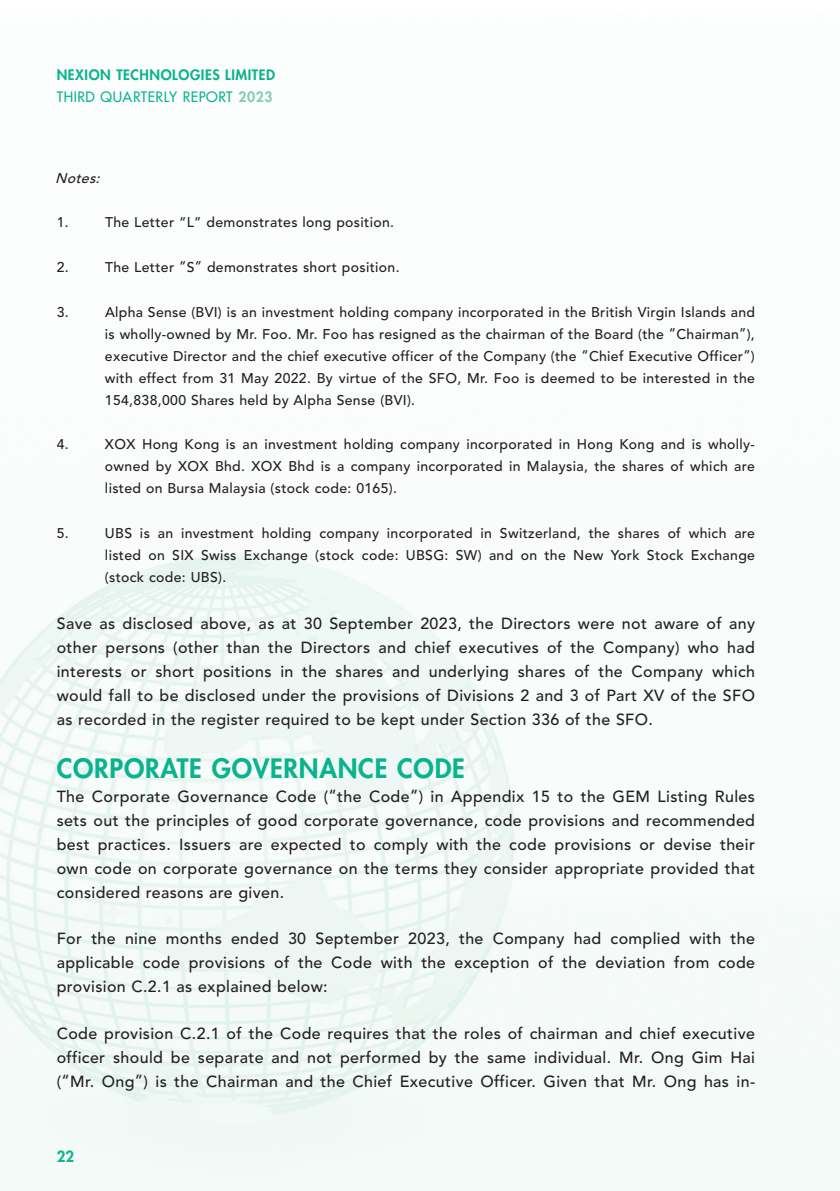
<style>
.page{position:relative;width:840px;height:1191px;background:#fff}
.page>*{position:absolute;margin:0;border:0;box-sizing:border-box;transform-origin:0 0}
.t1{font:800 26px "Futura Std";letter-spacing:.03em;color:#09b38d}
.t2{font:500 16px/24px "Avenir LT Std";letter-spacing:.025em;color:#231f20;text-align:justify}
.t3{font:800 15px "Futura Std";color:#09b38d}
.t4{font:500 14px/22px "Avenir LT Std";letter-spacing:.025em;color:#231f20;text-align:justify}
.t5{font:800 14px/22px "Futura Std";letter-spacing:.04em;color:#09b38d}
.t6{font:italic 500 14px "Avenir LT Std";color:#231f20}
.s1{font-weight:500}
.s2{color:#82ccb5}
</style>
<div class="page">
<img style="left:0;top:554px;width:839px;height:637px">
<p class="t5" style="left:57px;top:63px;width:220px">NEXION TECHNOLOGIES LIMITED<br><span class="s1">THIRD QUARTERLY REPORT</span> <span class="s2">2023</span></p>
<p class="t6" style="left:55px;top:170px;width:50px">Notes:</p>
<p class="t4" style="left:57px;top:212px;width:13px">1.</p>
<p class="t4" style="left:105px;top:212px;width:290px">The Letter “L” demonstrates long position.</p>
<p class="t4" style="left:57px;top:256px;width:13px">2.</p>
<p class="t4" style="left:105px;top:256px;width:296px">The Letter “S” demonstrates short position.</p>
<p class="t4" style="left:57px;top:301px;width:13px">3.</p>
<p class="t4" style="left:105px;top:301px;width:651px">Alpha Sense (BVI) is an investment holding company incorporated in the British Virgin Islands and is wholly-owned by Mr. Foo. Mr. Foo has resigned as the chairman of the Board (the “Chairman”), executive Director and the chief executive officer of the Company (the “Chief Executive Officer”) with effect from 31 May 2022. By virtue of the SFO, Mr. Foo is deemed to be interested in the 154,838,000 Shares held by Alpha Sense (BVI).</p>
<p class="t4" style="left:57px;top:434px;width:13px">4.</p>
<p class="t4" style="left:105px;top:434px;width:651px">XOX Hong Kong is an investment holding company incorporated in Hong Kong and is wholly&shy;owned by XOX Bhd. XOX Bhd is a company incorporated in Malaysia, the shares of which are listed on Bursa Malaysia (stock code: 0165).</p>
<p class="t4" style="left:57px;top:522px;width:13px">5.</p>
<p class="t4" style="left:105px;top:522px;width:651px">UBS is an investment holding company incorporated in Switzerland, the shares of which are listed on SIX Swiss Exchange (stock code: UBSG: SW) and on the New York Stock Exchange (stock code: UBS).</p>
<p class="t2" style="left:57px;top:612px;width:699px">Save as disclosed above, as at 30 September 2023, the Directors were not aware of any other persons (other than the Directors and chief executives of the Company) who had interests or short positions in the shares and underlying shares of the Company which would fall to be disclosed under the provisions of Divisions 2 and 3 of Part XV of the SFO as recorded in the register required to be kept under Section 336 of the SFO.</p>
<h1 class="t1" style="left:57px;top:751px;width:409px">CORPORATE GOVERNANCE CODE</h1>
<p class="t2" style="left:57px;top:784px;width:699px">The Corporate Governance Code (“the Code”) in Appendix 15 to the GEM Listing Rules sets out the principles of good corporate governance, code provisions and recommended best practices. Issuers are expected to comply with the code provisions or devise their own code on corporate governance on the terms they consider appropriate provided that considered reasons are given.</p>
<p class="t2" style="left:57px;top:927px;width:699px">For the nine months ended 30 September 2023, the Company had complied with the applicable code provisions of the Code with the exception of the deviation from code provision C.2.1 as explained below:</p>
<p class="t2" style="left:57px;top:1022px;width:699px">Code provision C.2.1 of the Code requires that the roles of chairman and chief executive officer should be separate and not performed by the same individual. Mr. Ong Gim Hai (“Mr. Ong”) is the Chairman and the Chief Executive Officer. Given that Mr. Ong has in-</p>
<p class="t3" style="left:57px;top:1146px;width:19px">22</p>
</div>
